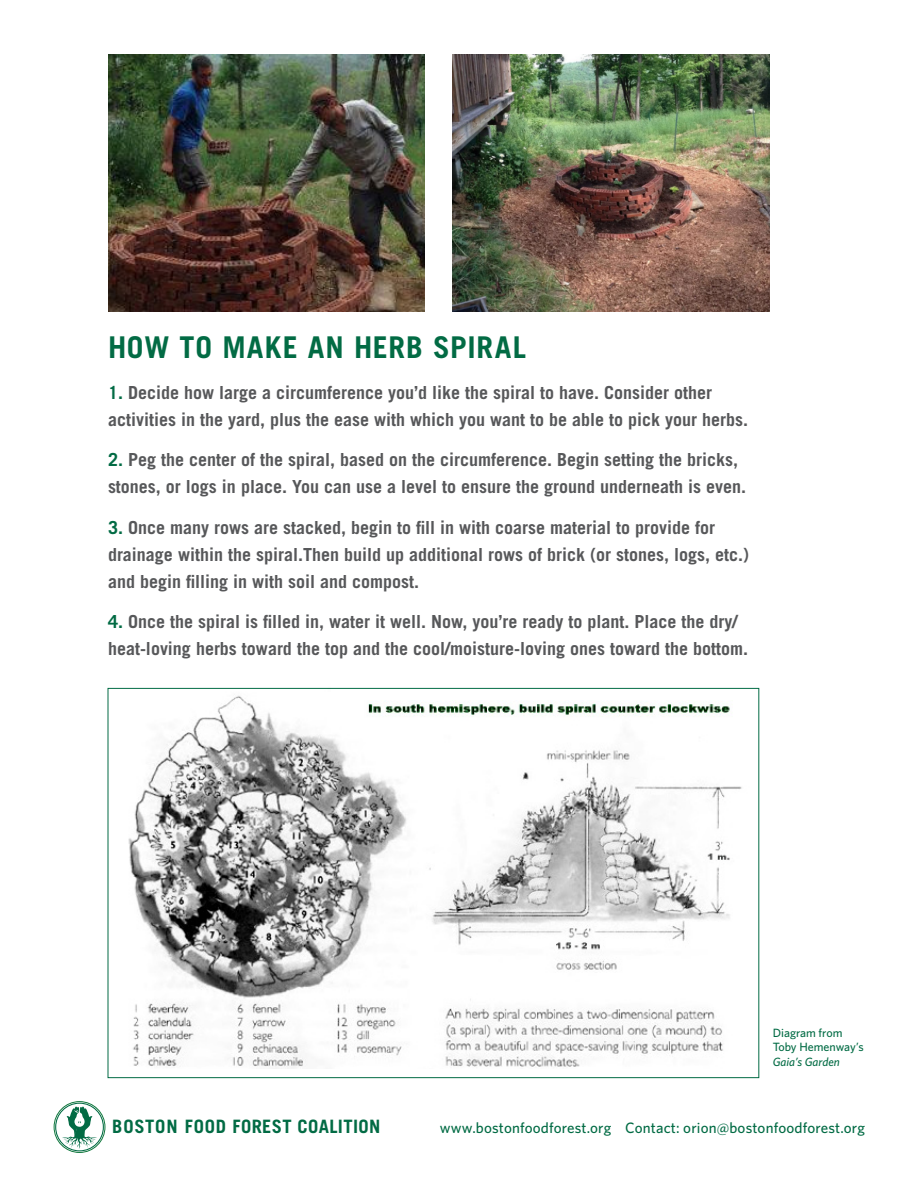
<style>
.page{position:relative;width:918px;height:1188px;background:#fff}
.page>*{position:absolute;margin:0;border:0;box-sizing:border-box;transform-origin:0 0}
.t1{font:700 30px "Trade Gothic";letter-spacing:.035em;color:#026b44}
.t2{font:700 18.45px "Trade Gothic";letter-spacing:.02em;color:#026b44}
.t3{font:700 18px/27px "Trade Gothic";color:#57585a}
.t4{font:500 15px "Whitney";letter-spacing:.01em;color:#026b44}
.t5{font:500 12px "Whitney";color:#026b44}
.t6{font:italic 500 12px "Whitney";color:#026b44}
.s1{color:#026b44}
</style>
<div class="page">
<div style="left:55px;top:1103px;width:49px;height:48px;border:1px solid #026b44;border-radius:50%"></div>
<div style="left:54px;top:1101px;width:51px;height:52px;border:1px solid #0f773c;border-radius:50%"></div>
<svg style="left:62px;top:1107px;width:35px;height:42px"></svg>
<img style="left:122px;top:687px;width:632px;height:381px">
<img style="left:108px;top:54px;width:317px;height:257px">
<img style="left:452px;top:54px;width:317px;height:257px">
<p class="t1" style="left:108px;top:329px;width:420px">HOW TO MAKE AN HERB SPIRAL</p>
<p class="t3" style="left:108px;top:379px;width:642px"><span class="s1">1.</span> Decide how large a circumference you’d like the spiral to have. Consider other activities in the yard, plus the ease with which you want to be able to pick your herbs.</p>
<p class="t3" style="left:108px;top:446px;width:640px"><span class="s1">2.</span> Peg the center of the spiral, based on the circumference. Begin setting the bricks, stones, or logs in place. You can use a level to ensure the ground underneath is even.</p>
<p class="t3" style="left:108px;top:514px;width:643px"><span class="s1">3.</span> Once many rows are stacked, begin to fill in with coarse material to provide for drainage within the spiral.Then build up additional rows of brick (or stones, logs, etc.) and begin filling in with soil and compost.</p>
<p class="t3" style="left:108px;top:608px;width:642px"><span class="s1">4.</span> Once the spiral is filled in, water it well. Now, you’re ready to plant. Place the dry/ heat-loving herbs toward the top and the cool/moisture-loving ones toward the bottom.</p>
<p class="t5" style="left:773px;top:1025px;width:71px">Diagram from</p>
<p class="t5" style="left:773px;top:1040px;width:92px">Toby Hemenway’s</p>
<p class="t6" style="left:773px;top:1054px;width:69px">Gaia’s Garden</p>
<p class="t2" style="left:112px;top:1115px;width:270px">BOSTON FOOD FOREST COALITION</p>
<p class="t4" style="left:440px;top:1119px;width:426px">www.bostonfoodforest.org Contact: orion@bostonfoodforest.org</p>
</div>
